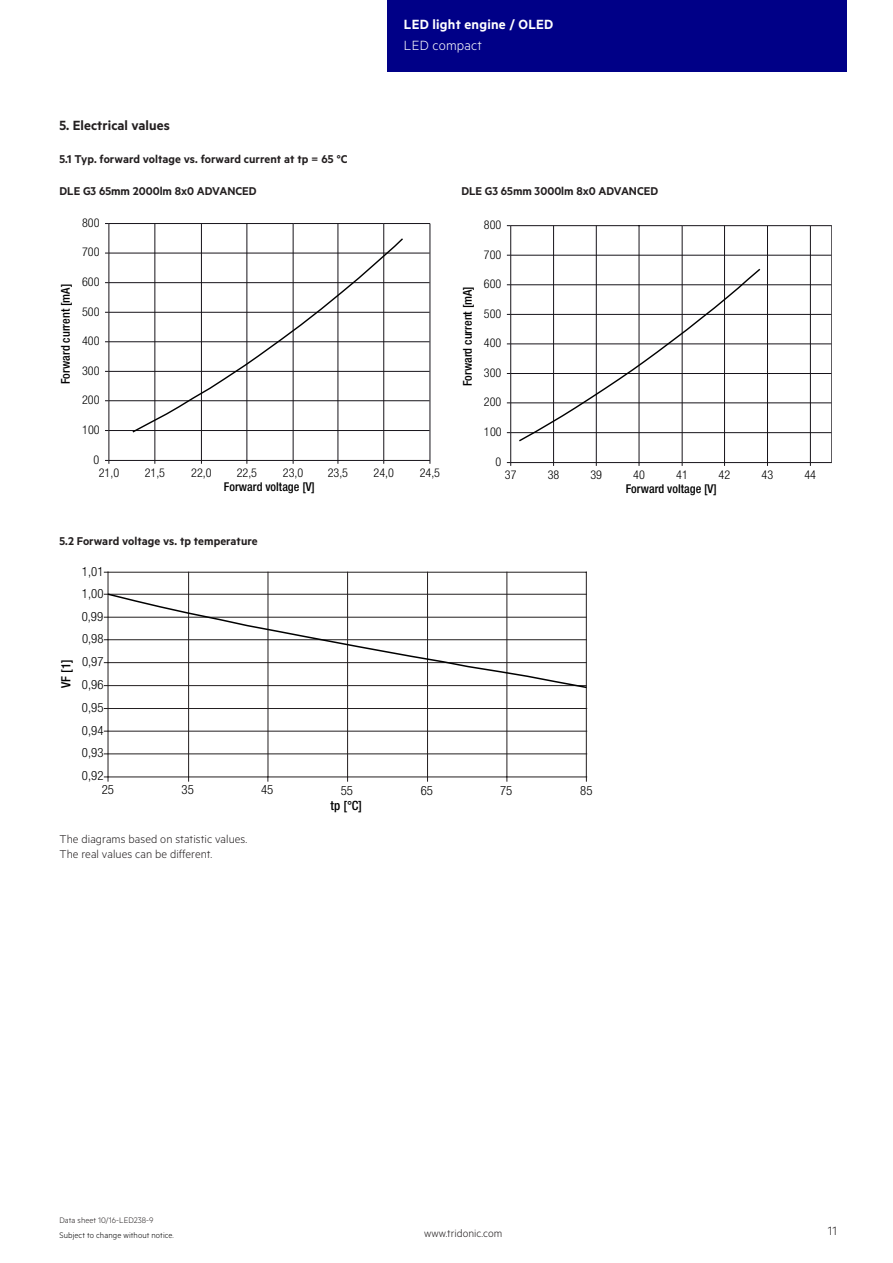
<style>
.page{position:relative;width:893px;height:1263px;background:#fff}
.page>*{position:absolute;margin:0;border:0;box-sizing:border-box;transform-origin:0 0}
.t1{font:600 15px "Metric";letter-spacing:.015em;color:#fff}
.t2{font:600 15px "Metric";letter-spacing:.005em;color:#231f20}
.t3{font:300 15px "Metric";letter-spacing:.015em;color:#fff}
.t4{font:300 13.5px "Metric";color:#231f20}
.t5{font:600 12.75px "Metric";color:#231f20}
.t6{font:300 12.75px/15.1px "Metric";letter-spacing:.005em;color:#231f20}
.t7{font:300 condensed 12.75px "Helvetica Neue LTW1 G";color:#000001}
.t8{font:500 condensed 12.75px "Helvetica Neue LTW1 G";color:#000001}
.t9{font:300 condensed 12.15px "Helvetica Neue LTW1 G";color:#000001}
.t10{font:500 condensed 12.15px "Helvetica Neue LTW1 G";color:#000001}
.t11{font:300 12px "Metric";letter-spacing:.005em;color:#231f20}
.t12{font:300 9px "Metric";letter-spacing:.01em;color:#000}
.t13{font:300 9px "Metric";letter-spacing:.005em;color:#231f20}
</style>
<div class="page">
<div style="left:387px;top:0;width:459px;height:72px;background:#000087"></div>
<hr style="left:108px;top:731px;width:479px;height:1px;background:#231f20">
<hr style="left:108px;top:708px;width:479px;height:1px;background:#231f20">
<hr style="left:108px;top:572px;width:478px;height:1px;background:#231f20">
<hr style="left:586px;top:572px;width:1px;height:205px;background:#231f20">
<hr style="left:108px;top:754px;width:479px;height:1px;background:#231f20">
<hr style="left:108px;top:572px;width:1px;height:205px;background:#231f20">
<hr style="left:108px;top:776px;width:479px;height:1px;background:#231f20">
<hr style="left:268px;top:572px;width:1px;height:205px;background:#231f20">
<hr style="left:188px;top:572px;width:1px;height:205px;background:#231f20">
<hr style="left:347px;top:572px;width:1px;height:205px;background:#231f20">
<hr style="left:427px;top:572px;width:1px;height:205px;background:#231f20">
<hr style="left:507px;top:572px;width:1px;height:205px;background:#231f20">
<svg style="left:106px;top:592px;width:481px;height:97px"></svg>
<hr style="left:155px;top:224px;width:1px;height:240px;background:#17141a">
<hr style="left:201px;top:224px;width:1px;height:240px;background:#17141a">
<hr style="left:338px;top:224px;width:1px;height:240px;background:#17141a">
<hr style="left:430px;top:224px;width:1px;height:240px;background:#17141a">
<hr style="left:247px;top:224px;width:1px;height:240px;background:#17141a">
<hr style="left:105px;top:460px;width:325px;height:1px;background:#17141a">
<hr style="left:105px;top:223px;width:325px;height:1px;background:#17141a">
<hr style="left:293px;top:224px;width:1px;height:240px;background:#17141a">
<hr style="left:383px;top:224px;width:1px;height:240px;background:#17141a">
<hr style="left:105px;top:282px;width:325px;height:1px;background:#17141a">
<hr style="left:105px;top:253px;width:325px;height:1px;background:#17141a">
<hr style="left:105px;top:312px;width:325px;height:1px;background:#17141a">
<hr style="left:105px;top:341px;width:325px;height:1px;background:#17141a">
<hr style="left:105px;top:371px;width:325px;height:1px;background:#17141a">
<hr style="left:105px;top:430px;width:325px;height:1px;background:#17141a">
<hr style="left:105px;top:400px;width:325px;height:1px;background:#17141a">
<hr style="left:109px;top:224px;width:1px;height:240px;background:#17141a">
<svg style="left:131px;top:237px;width:274px;height:197px"></svg>
<hr style="left:553px;top:226px;width:1px;height:240px;background:#17141a">
<hr style="left:596px;top:226px;width:1px;height:240px;background:#17141a">
<hr style="left:724px;top:226px;width:1px;height:240px;background:#17141a">
<hr style="left:831px;top:226px;width:1px;height:237px;background:#17141a">
<hr style="left:639px;top:226px;width:1px;height:240px;background:#17141a">
<hr style="left:507px;top:462px;width:325px;height:1px;background:#17141a">
<hr style="left:507px;top:225px;width:325px;height:1px;background:#17141a">
<hr style="left:682px;top:226px;width:1px;height:240px;background:#17141a">
<hr style="left:767px;top:226px;width:1px;height:240px;background:#17141a">
<hr style="left:810px;top:226px;width:1px;height:240px;background:#17141a">
<hr style="left:507px;top:284px;width:324px;height:1px;background:#17141a">
<hr style="left:507px;top:255px;width:324px;height:1px;background:#17141a">
<hr style="left:507px;top:314px;width:324px;height:1px;background:#17141a">
<hr style="left:507px;top:344px;width:324px;height:1px;background:#17141a">
<hr style="left:507px;top:373px;width:324px;height:1px;background:#17141a">
<hr style="left:507px;top:432px;width:324px;height:1px;background:#17141a">
<hr style="left:507px;top:403px;width:324px;height:1px;background:#17141a">
<hr style="left:510px;top:226px;width:1px;height:240px;background:#17141a">
<svg style="left:517px;top:267px;width:245px;height:176px"></svg>
<p class="t1" style="left:404px;top:15px;width:151px">LED light engine / OLED</p>
<p class="t3" style="left:404px;top:37px;width:80px">LED compact</p>
<p class="t2" style="left:60px;top:117px;width:112px">5. Electrical values</p>
<p class="t5" style="left:60px;top:151px;width:289px">5.1 Typ. forward voltage vs. forward current at tp = 65 °C</p>
<p class="t5" style="left:60px;top:183px;width:199px">DLE G3 65mm 2000lm 8x0 ADVANCED</p>
<p class="t5" style="left:461px;top:183px;width:198px">DLE G3 65mm 3000lm 8x0 ADVANCED</p>
<p class="t9" style="left:82px;top:216px;width:19px">800</p>
<p class="t9" style="left:484px;top:218px;width:19px">800</p>
<p class="t9" style="left:82px;top:245px;width:19px">700</p>
<p class="t9" style="left:484px;top:247px;width:19px">700</p>
<p class="t10" style="left:58px;top:384px;width:102px;rotate:-90deg">Forward current [mA]</p>
<p class="t9" style="left:82px;top:275px;width:19px">600</p>
<p class="t9" style="left:82px;top:304px;width:19px">500</p>
<p class="t9" style="left:82px;top:334px;width:19px">400</p>
<p class="t9" style="left:82px;top:363px;width:19px">300</p>
<p class="t10" style="left:460px;top:386px;width:102px;rotate:-90deg">Forward current [mA]</p>
<p class="t9" style="left:484px;top:277px;width:19px">600</p>
<p class="t9" style="left:484px;top:306px;width:19px">500</p>
<p class="t9" style="left:484px;top:336px;width:19px">400</p>
<p class="t9" style="left:484px;top:365px;width:19px">300</p>
<p class="t9" style="left:82px;top:393px;width:19px">200</p>
<p class="t9" style="left:484px;top:395px;width:19px">200</p>
<p class="t9" style="left:82px;top:422px;width:19px">100</p>
<p class="t9" style="left:484px;top:425px;width:19px">100</p>
<p class="t9" style="left:94px;top:452px;width:7px">0</p>
<p class="t9" style="left:495px;top:455px;width:7px">0</p>
<p class="t9" style="left:99px;top:466px;width:22px">21,0</p>
<p class="t9" style="left:145px;top:465px;width:22px">21,5</p>
<p class="t9" style="left:191px;top:465px;width:22px">22,0</p>
<p class="t9" style="left:237px;top:465px;width:22px">22,5</p>
<p class="t9" style="left:283px;top:465px;width:22px">23,0</p>
<p class="t9" style="left:328px;top:466px;width:22px">23,5</p>
<p class="t9" style="left:374px;top:466px;width:22px">24,0</p>
<p class="t9" style="left:420px;top:466px;width:22px">24,5</p>
<p class="t10" style="left:224px;top:479px;width:93px">Forward voltage [V]</p>
<p class="t5" style="left:60px;top:534px;width:200px">5.2 Forward voltage vs. tp temperature</p>
<p class="t7" style="left:82px;top:564px;width:23px">1,01</p>
<p class="t7" style="left:82px;top:586px;width:23px">1,00</p>
<p class="t7" style="left:82px;top:609px;width:23px">0,99</p>
<p class="t8" style="left:58px;top:688px;width:30px;rotate:-90deg">VF [1]</p>
<p class="t7" style="left:82px;top:631px;width:23px">0,98</p>
<p class="t7" style="left:82px;top:654px;width:23px">0,97</p>
<p class="t7" style="left:82px;top:677px;width:23px">0,96</p>
<p class="t7" style="left:82px;top:700px;width:23px">0,95</p>
<p class="t7" style="left:82px;top:723px;width:23px">0,94</p>
<p class="t7" style="left:82px;top:745px;width:23px">0,93</p>
<p class="t7" style="left:82px;top:768px;width:23px">0,92</p>
<p class="t9" style="left:505px;top:468px;width:13px">37</p>
<p class="t9" style="left:548px;top:468px;width:13px">38</p>
<p class="t9" style="left:590px;top:468px;width:13px">39</p>
<p class="t9" style="left:633px;top:468px;width:13px">40</p>
<p class="t9" style="left:676px;top:468px;width:13px">41</p>
<p class="t9" style="left:719px;top:468px;width:13px">42</p>
<p class="t9" style="left:761px;top:468px;width:13px">43</p>
<p class="t9" style="left:804px;top:468px;width:13px">44</p>
<p class="t10" style="left:626px;top:481px;width:93px">Forward voltage [V]</p>
<p class="t7" style="left:102px;top:782px;width:14px">25</p>
<p class="t7" style="left:182px;top:782px;width:14px">35</p>
<p class="t7" style="left:261px;top:782px;width:14px">45</p>
<p class="t6" style="left:60px;top:831px;width:189px">The diagrams based on statistic values.<br>The real values can be different.</p>
<p class="t7" style="left:341px;top:783px;width:14px">55</p>
<p class="t7" style="left:421px;top:783px;width:14px">65</p>
<p class="t7" style="left:500px;top:783px;width:14px">75</p>
<p class="t7" style="left:580px;top:783px;width:14px">85</p>
<p class="t8" style="left:331px;top:798px;width:33px">tp [°C]</p>
<p class="t13" style="left:60px;top:1215px;width:96px">Data sheet 10/16-LED238-9</p>
<p class="t12" style="left:60px;top:1229px;width:116px">Subject to change without notice.</p>
<p class="t11" style="left:424px;top:1227px;width:80px">www.tridonic.com</p>
<p class="t4" style="left:828px;top:1223px;width:11px">11</p>
</div>
